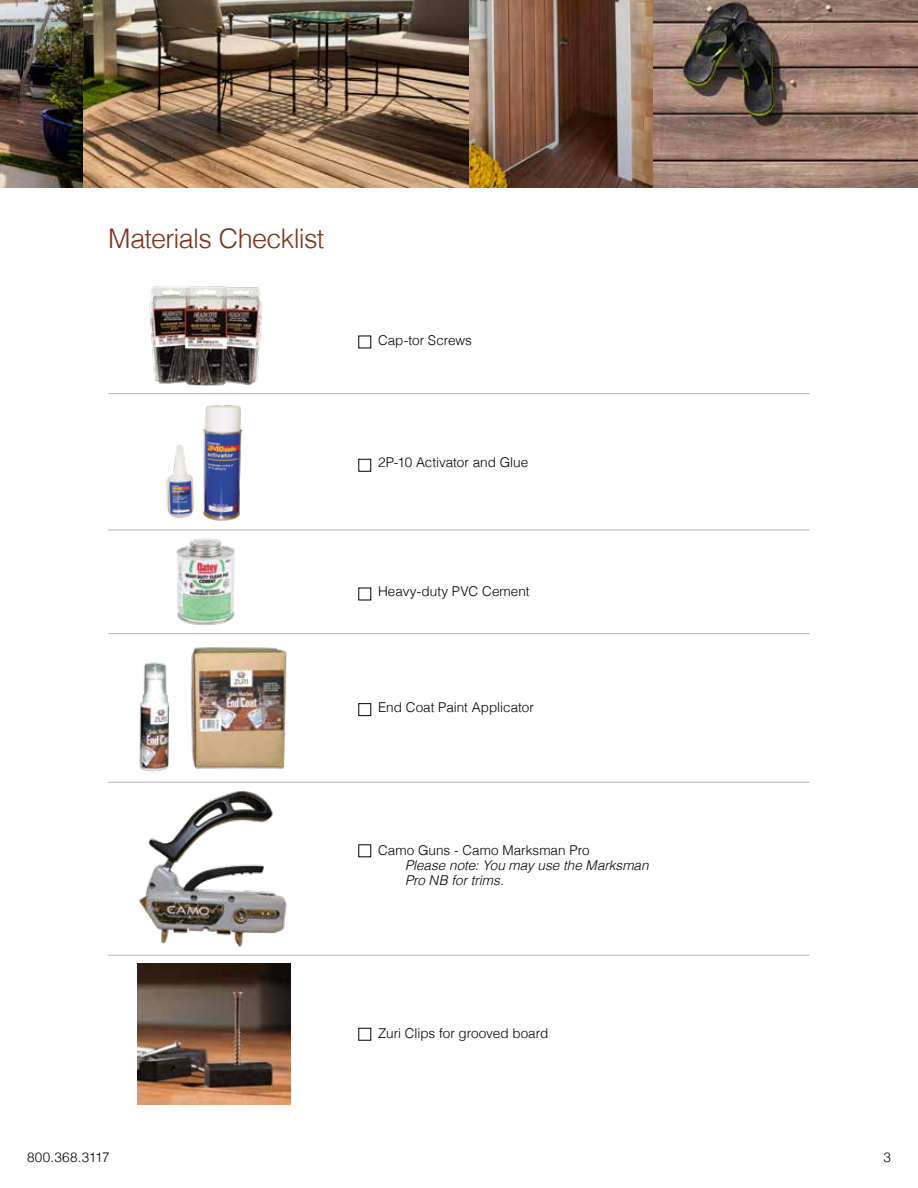
<style>
.page{position:relative;width:918px;height:1188px;background:#fff}
.page>*{position:absolute;margin:0;border:0;box-sizing:border-box;transform-origin:0 0}
.t1{font:300 27px "Helvetica";letter-spacing:-.025em;color:#7c3219}
.t2{font:300 13.5px "Helvetica";color:#000}
.t3{font:italic 300 13.5px/15px "Helvetica";color:#000}
.t4{font:300 13.5px "Helvetica";letter-spacing:.025em;color:#000}
</style>
<div class="page">
<img style="left:84px;top:0;width:570px;height:187px">
<img style="left:0;top:0;width:82px;height:187px">
<img style="left:654px;top:0;width:264px;height:187px">
<img style="left:142px;top:286px;width:127px;height:109px">
<img style="left:166px;top:405px;width:76px;height:116px">
<img style="left:176px;top:538px;width:59px;height:87px">
<img style="left:139px;top:791px;width:148px;height:156px">
<img style="left:139px;top:647px;width:148px;height:125px">
<hr style="left:108px;top:393px;width:702px;height:1px;background:#b1b4b6">
<hr style="left:108px;top:530px;width:702px;height:1px;background:#b1b4b6">
<hr style="left:108px;top:633px;width:702px;height:1px;background:#b1b4b6">
<hr style="left:108px;top:782px;width:702px;height:1px;background:#b1b4b6">
<hr style="left:108px;top:955px;width:702px;height:1px;background:#b1b4b6">
<img style="left:137px;top:964px;width:153px;height:141px">
<div style="left:358px;top:459px;width:13px;height:13px;border:1px solid #000"></div>
<div style="left:358px;top:703px;width:13px;height:13px;border:1px solid #000"></div>
<h1 class="t1" style="left:108px;top:215px;width:218px">Materials Checklist</h1>
<p class="t2" style="left:378px;top:329px;width:96px">Cap-tor Screws</p>
<p class="t2" style="left:378px;top:451px;width:152px">2P-10 Activator and Glue</p>
<p class="t2" style="left:378px;top:579px;width:153px">Heavy-duty PVC Cement</p>
<p class="t2" style="left:378px;top:696px;width:157px">End Coat Paint Applicator</p>
<p class="t2" style="left:378px;top:839px;width:213px">Camo Guns - Camo Marksman Pro</p>
<p class="t3" style="left:405px;top:857px;width:245px">Please note: You may use the Marksman<br>Pro NB for trims.</p>
<p class="t2" style="left:378px;top:1022px;width:172px">Zuri Clips for grooved board</p>
<p class="t4" style="left:27px;top:1145px;width:84px">800.368.3117</p>
<p class="t2" style="left:883px;top:1145px;width:9px">3</p>
</div>
